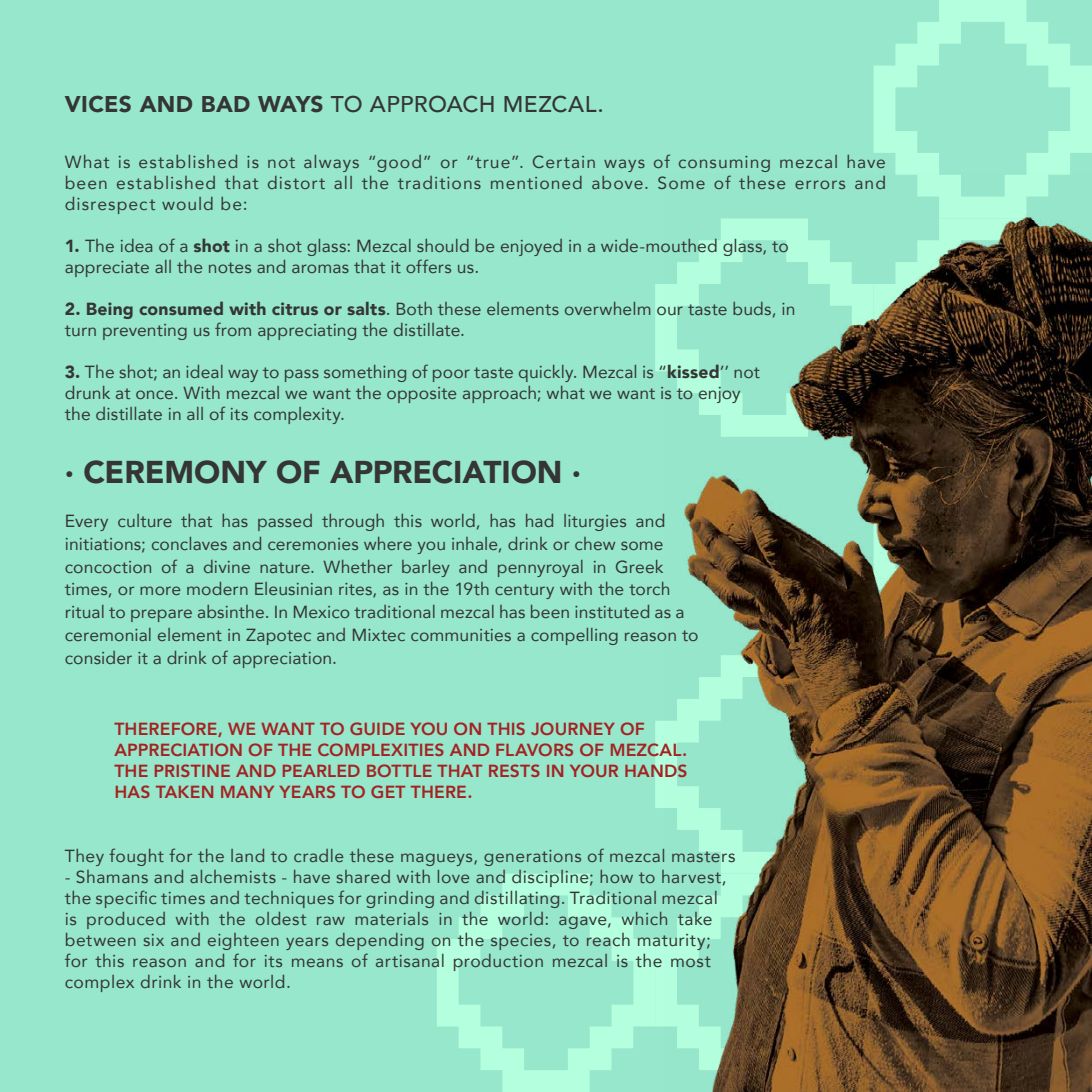
<style>
.page{position:relative;width:1092px;height:1092px;background:#fff}
.page>*{position:absolute;margin:0;border:0;box-sizing:border-box;transform-origin:0 0}
.t1{font:900 31.5px "Avenir";letter-spacing:-.005em;color:#353535}
.t2{font:500 22.75px "Avenir";letter-spacing:.01em;color:#353535}
.t3{font:17.5px/21px "Avenir";letter-spacing:.01em;color:#353535}
.t4{font:17.5px/21px "Avenir";letter-spacing:.03em;color:#353535}
.t5{font:800 17.5px/21px "Avenir";letter-spacing:.01em;color:#a42322}
.s1{font-weight:900}
</style>
<div class="page">
<div style="left:1px;top:0;width:1090px;height:1091px;background:#96e7cc"></div>
<svg style="left:873px;top:0;width:218px;height:174px"></svg>
<svg style="left:655px;top:284px;width:9px;height:87px"></svg>
<svg style="left:437px;top:721px;width:227px;height:370px"></svg>
<img style="left:664px;top:174px;width:427px;height:917px">
<h2 class="t2" style="left:65px;top:84px;width:540px"><span class="s1">VICES AND BAD WAYS</span> TO APPROACH MEZCAL.</h2>
<p class="t3" style="left:65px;top:151px;width:822px;text-align:justify">What is established is not always “good” or “true”. Certain ways of consuming mezcal have been established that distort all the traditions mentioned above. Some of these errors and disrespect would be:</p>
<p class="t3" style="left:65px;top:235px;width:725px"><span class="s1">1.</span> The idea of a <span class="s1">shot</span> in a shot glass: Mezcal should be enjoyed in a wide-mouthed glass, to appreciate all the notes and aromas that it offers us.</p>
<p class="t3" style="left:65px;top:298px;width:732px"><span class="s1">2. Being consumed with citrus or salts</span>. Both these elements overwhelm our taste buds, in turn preventing us from appreciating the distillate.</p>
<p class="t3" style="left:65px;top:361px;width:696px"><span class="s1">3.</span> The shot; an ideal way to pass something of poor taste quickly. Mezcal is “<span class="s1">kissed</span>’’ not drunk at once. With mezcal we want the opposite approach; what we want is to enjoy the distillate in all of its complexity.</p>
<h1 class="t1" style="left:65px;top:445px;width:518px">· CEREMONY OF APPRECIATION ·</h1>
<p class="t3" style="left:65px;top:509px;width:635px;line-height:22.8px">Every culture that has passed through this world, has had liturgies and initiations; conclaves and ceremonies where you inhale, drink or chew some concoction of a divine nature. Whether barley and pennyroyal in Greek times, or more modern Eleusinian rites, as in the 19th century with the torch ritual to prepare absinthe. In Mexico traditional mezcal has been instituted as a ceremonial element in Zapotec and Mixtec communities a compelling reason to consider it a drink of appreciation.</p>
<p class="t5" style="left:114px;top:718px;width:574px">THEREFORE, WE WANT TO GUIDE YOU ON THIS JOURNEY OF APPRECIATION OF THE COMPLEXITIES AND FLAVORS OF MEZCAL.<br>THE PRISTINE AND PEARLED BOTTLE THAT RESTS IN YOUR HANDS HAS TAKEN MANY YEARS TO GET THERE.</p>
<p class="t4" style="left:65px;top:844px;width:672px">They fought for the land to cradle these magueys, generations of mezcal masters</p>
<p class="t4" style="left:65px;top:865px;width:663px">- Shamans and alchemists - have shared with love and discipline; how to harvest, the specific times and techniques for grinding and distillating. Traditional mezcal is produced with the oldest raw materials in the world: agave, which take between six and eighteen years depending on the species, to reach maturity; for this reason and for its means of artisanal production mezcal is the most complex drink in the world.</p>
</div>
